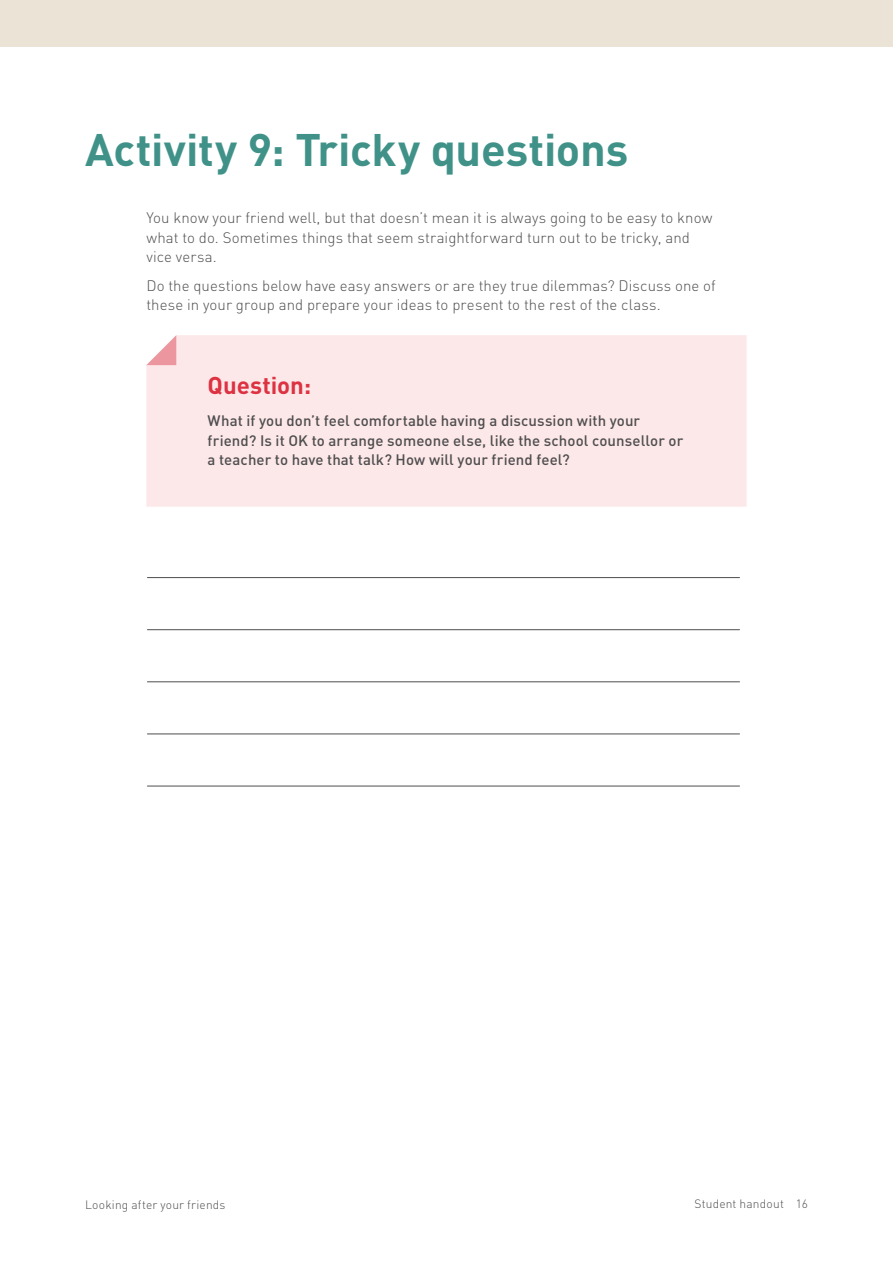
<style>
.page{position:relative;width:893px;height:1263px;background:#fff}
.page>*{position:absolute;margin:0;border:0;box-sizing:border-box;transform-origin:0 0}
.Content_Heading{font:700 45px "DIN Pro";letter-spacing:-.005em;color:#409289}
.Subhead_1{font:700 24px "DIN Pro";letter-spacing:-.005em;color:#dd3242}
.body_1{font:300 15px/19.5px "DIN Pro";letter-spacing:.005em;color:#4f4e4f}
.body_-_feature_panel{font:500 15px/19.5px "DIN Pro";letter-spacing:.005em;color:#4f4e4f}
.t1{font:300 12px "DIN Pro";letter-spacing:.015em;color:#4f4e4f}
</style>
<div class="page">
<div style="left:0;top:0;width:893px;height:47px;background:#ebe3d6"></div>
<div style="left:146px;top:335px;width:601px;height:172px;background:#fde8e9"></div>
<svg style="left:146px;top:335px;width:30px;height:30px"></svg>
<svg style="left:147px;top:578px;width:593px;height:208px"></svg>
<hr style="left:147px;top:577px;width:593px;height:1px;background:#4f4e4f">
<hr style="left:147px;top:629px;width:593px;height:1px;background:#4f4e4f">
<hr style="left:147px;top:681px;width:593px;height:1px;background:#4f4e4f">
<hr style="left:147px;top:733px;width:593px;height:1px;background:#4f4e4f">
<hr style="left:147px;top:786px;width:593px;height:1px;background:#4f4e4f">
<h1 class="Content_Heading" style="left:85px;top:119px;width:545px">Activity 9: Tricky questions</h1>
<p class="body_1" style="left:146px;top:208px;width:568px">You know your friend well, but that doesn’t mean it is always going to be easy to know what to do. Sometimes things that seem straightforward turn out to be tricky, and vice versa.</p>
<p class="body_1" style="left:146px;top:275px;width:571px">Do the questions below have easy answers or are they true dilemmas? Discuss one of these in your group and prepare your ideas to present to the rest of the class.</p>
<h2 class="Subhead_1" style="left:208px;top:369px;width:105px">Question:</h2>
<p class="body_-_feature_panel" style="left:208px;top:410px;width:477px">What if you don’t feel comfortable having a discussion with your friend? Is it OK to arrange someone else, like the school counsellor or a teacher to have that talk? How will your friend feel?</p>
<p class="t1" style="left:85px;top:1196px;width:142px">Looking after your friends</p>
<p class="t1" style="left:694px;top:1195px;width:115px">Student handout 16</p>
</div>
